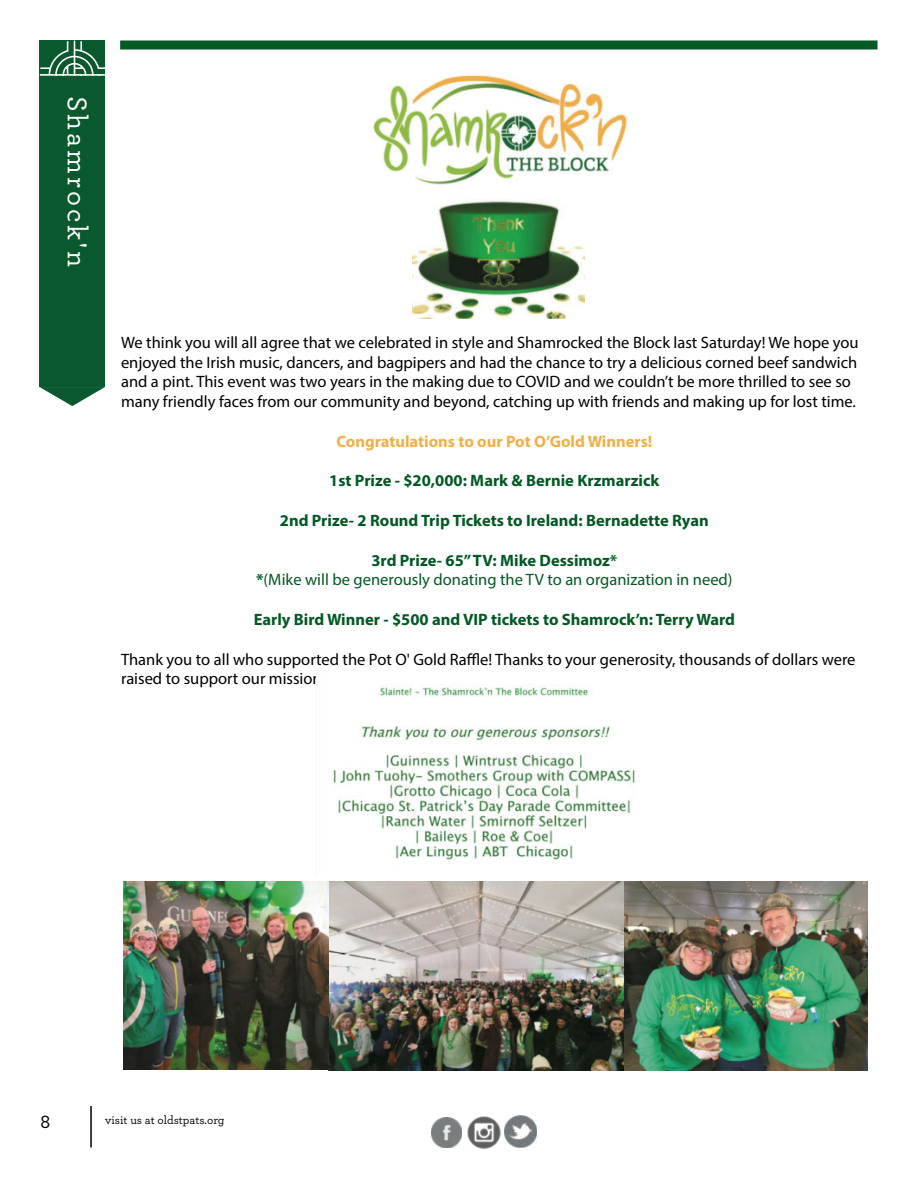
<style>
.page{position:relative;width:918px;height:1188px;background:#fff}
.page>*{position:absolute;margin:0;border:0;box-sizing:border-box;transform-origin:0 0}
.Paragraph_Left{font:500 28.5px "Archer";letter-spacing:.11em;color:#fff}
.t1{font:500 19.5px "Archer";color:#000}
.t2{font:16.5px/19.8px "Myriad Pro";color:#000}
.t3{font:700 16.5px "Myriad Pro";color:#035924}
.t4{font:16.5px "Myriad Pro";color:#035924}
.t5{font:700 16.5px "Myriad Pro";color:#f0af49}
.t6{font:500 12px "Archer";color:#000}
.s1{font-weight:700}
</style>
<div class="page">
<img style="left:432px;top:1117px;width:30px;height:31px">
<img style="left:467px;top:1116px;width:34px;height:33px">
<img style="left:505px;top:1116px;width:32px;height:32px">
<hr style="left:90px;top:1106px;width:2px;height:41px;background:#000">
<div style="left:40px;top:40px;width:65px;height:347px;background:#0a592e"></div>
<svg style="left:40px;top:41px;width:65px;height:35px"></svg>
<svg style="left:40px;top:387px;width:65px;height:19px"></svg>
<div style="left:120px;top:41px;width:757px;height:9px;background:#035924"></div>
<img style="left:373px;top:71px;width:255px;height:114px">
<img style="left:413px;top:200px;width:172px;height:119px">
<img style="left:123px;top:881px;width:745px;height:189px">
<img style="left:333px;top:684px;width:302px;height:179px">
<p class="Paragraph_Left" style="left:98px;top:96px;width:173px;rotate:90deg">Shamrock'n</p>
<p class="t2" style="left:121px;top:332px;width:739px">We think you will all agree that we celebrated in style and Shamrocked the Block last Saturday! We hope you enjoyed the Irish music, dancers, and bagpipers and had the chance to try a delicious corned beef sandwich and a pint. This event was two years in the making due to COVID and we couldn’t be more thrilled to see so many friendly faces from our community and beyond, catching up with friends and making up for lost time.</p>
<p class="t5" style="left:336px;top:430px;width:317px">Congratulations to our Pot O’Gold Winners!</p>
<p class="t3" style="left:329px;top:470px;width:332px">1st Prize - $20,000: Mark &amp; Bernie Krzmarzick</p>
<p class="t3" style="left:280px;top:510px;width:430px">2nd Prize- 2 Round Trip Tickets to Ireland: Bernadette Ryan</p>
<p class="t3" style="left:371px;top:549px;width:247px">3rd Prize- 65” TV: Mike Dessimoz*</p>
<p class="t4" style="left:256px;top:570px;width:478px"><span class="s1">*</span>(Mike will be generously donating the TV to an organization in need)</p>
<p class="t3" style="left:254px;top:609px;width:483px">Early Bird Winner - $500 and VIP tickets to Shamrock’n: Terry Ward</p>
<p class="t2" style="left:121px;top:649px;width:736px">Thank you to all who supported the Pot O' Gold Raffle! Thanks to your generosity, thousands of dollars were raised to support our mission.</p>
<p class="t1" style="left:40px;top:1107px;width:11px">8</p>
<p class="t6" style="left:105px;top:1111px;width:121px">visit us at oldstpats.org</p>
</div>
